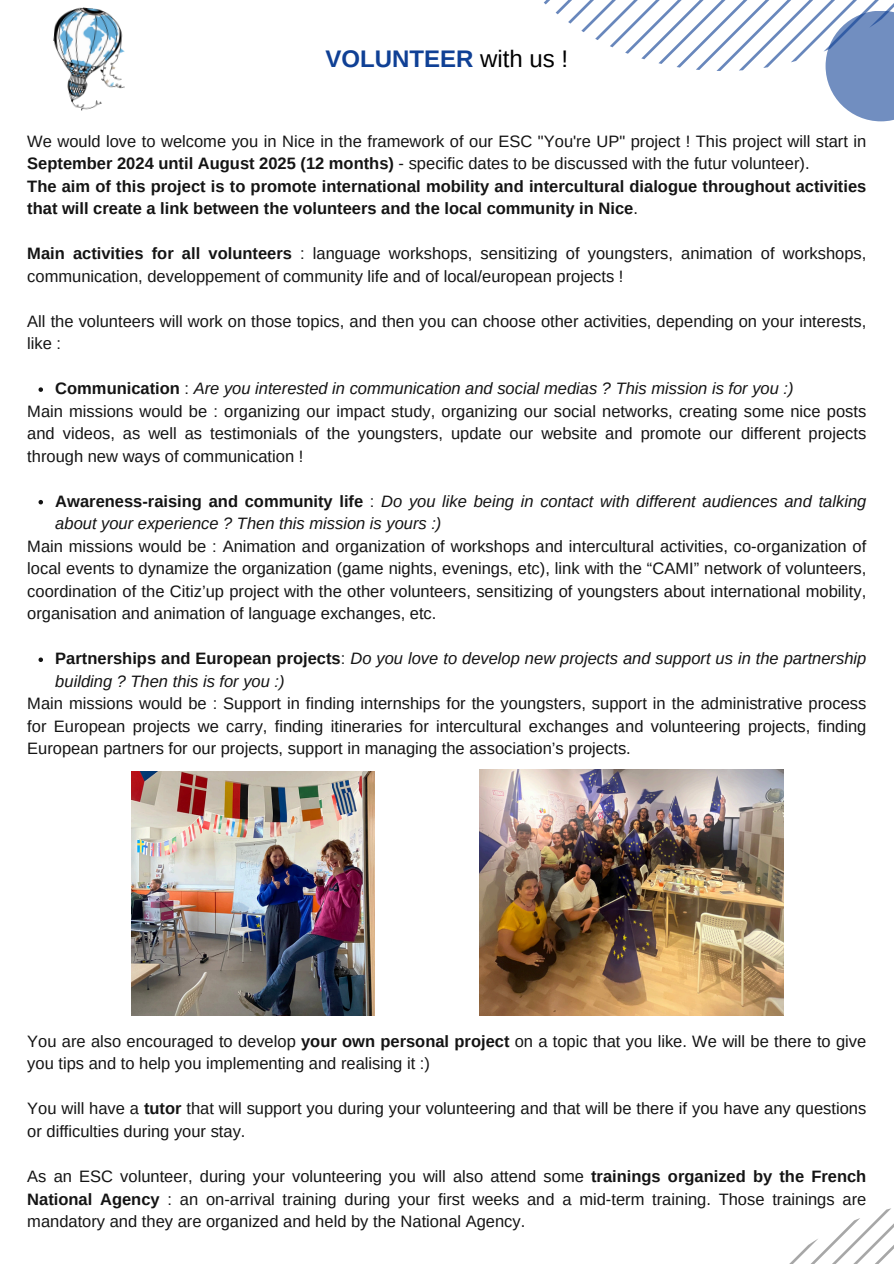
<style>
.page{position:relative;width:894px;height:1264px;background:#fff}
.page>*{position:absolute;margin:0;border:0;box-sizing:border-box;transform-origin:0 0}
.t1{font:700 24px "Arimo";color:#0f4095}
.t2{font:16.5px/22.5px "Arimo";color:#141414}
.t3{font:italic 16.5px/22.5px "Arimo";color:#141414}
.t4{font:700 16.5px/22.5px "Arimo";color:#141414}
.s1{font-weight:400;color:#000}
.s2{font-weight:700}
.s3{font-weight:400}
.s4{font-weight:700;font-style:normal}
.s5{font-style:normal}
</style>
<div class="page">
<svg style="left:825px;top:71px;width:68px;height:50px;fill:#718ec0"></svg>
<svg style="left:544px;top:0;width:349px;height:71px"></svg>
<svg style="left:790px;top:1208px;width:103px;height:55px"></svg>
<img style="left:53px;top:7px;width:72px;height:104px">
<svg style="left:38px;top:387px;width:5px;height:5px"></svg>
<svg style="left:38px;top:500px;width:5px;height:4px"></svg>
<svg style="left:38px;top:657px;width:5px;height:5px"></svg>
<img style="left:132px;top:771px;width:243px;height:244px">
<img style="left:479px;top:769px;width:304px;height:246px">
<p class="t1" style="left:325px;top:45px;width:244px">VOLUNTEER <span class="s1">with us !</span></p>
<p class="t2" style="left:27px;top:129px;width:840px">We would love to welcome you in Nice in the framework of our ESC "You're UP" project ! This project will start in<br><span class="s2">September 2024 until August 2025 (12 months)</span> - specific dates to be discussed with the futur volunteer).</p>
<h1 class="t4" style="left:27px;top:174px;width:840px">The aim of this project is to promote international mobility and intercultural dialogue throughout activities that will create a link between the volunteers and the local community in Nice<span class="s3">.</span></h1>
<p class="t2" style="left:27px;top:242px;width:840px"><span class="s2">Main activities for all volunteers</span> : language workshops, sensitizing of youngsters, animation of workshops, communication, developpement of community life and of local/european projects !</p>
<p class="t2" style="left:27px;top:309px;width:840px">All the volunteers will work on those topics, and then you can choose other activities, depending on your interests, like :</p>
<p class="t3" style="left:55px;top:377px;width:739px"><span class="s4">Communication</span> <span class="s5">:</span> Are you interested in communication and social medias ? This mission is for you :)</p>
<p class="t2" style="left:27px;top:399px;width:840px;text-align:justify">Main missions would be : organizing our impact study, organizing our social networks, creating some nice posts and videos, as well as testimonials of the youngsters, update our website and promote our different projects through new ways of communication !</p>
<p class="t3" style="left:55px;top:489px;width:812px"><span class="s4">Awareness-raising and community life</span> <span class="s5">:</span> Do you like being in contact with different audiences and talking about your experience ? Then this mission is yours :)</p>
<p class="t2" style="left:27px;top:534px;width:840px;text-align:justify">Main missions would be : Animation and organization of workshops and intercultural activities, co-organization of local events to dynamize the organization (game nights, evenings, etc), link with the “CAMI” network of volunteers, coordination of the Citiz’up project with the other volunteers, sensitizing of youngsters about international mobility, organisation and animation of language exchanges, etc.</p>
<p class="t3" style="left:55px;top:647px;width:812px"><span class="s4">Partnerships and European projects</span><span class="s5">:</span> Do you love to develop new projects and support us in the partnership building ? Then this is for you :)</p>
<p class="t2" style="left:27px;top:692px;width:840px;text-align:justify">Main missions would be : Support in finding internships for the youngsters, support in the administrative process for European projects we carry, finding itineraries for intercultural exchanges and volunteering projects, finding European partners for our projects, support in managing the association’s projects.</p>
<p class="t2" style="left:27px;top:1029px;width:840px">You are also encouraged to develop <span class="s2">your own personal project</span> on a topic that you like. We will be there to give you tips and to help you implementing and realising it :)</p>
<p class="t2" style="left:27px;top:1097px;width:840px">You will have a <span class="s2">tutor</span> that will support you during your volunteering and that will be there if you have any questions or difficulties during your stay.</p>
<p class="t2" style="left:27px;top:1164px;width:840px;text-align:justify">As an ESC volunteer, during your volunteering you will also attend some <span class="s2">trainings organized by the French National Agency</span> : an on-arrival training during your first weeks and a mid-term training. Those trainings are mandatory and they are organized and held by the National Agency.</p>
</div>
